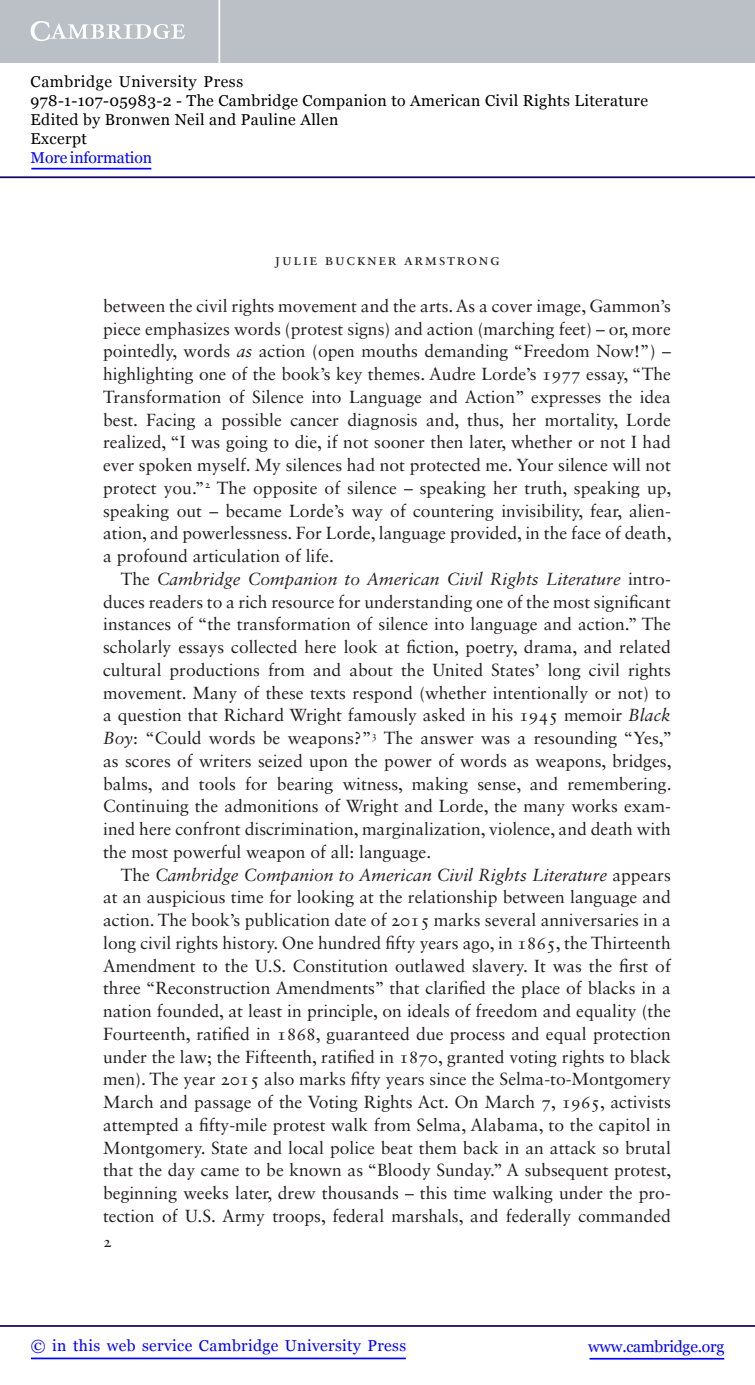
<style>
.page{position:relative;width:755px;height:1385px;background:#fff}
.page>*{position:absolute;margin:0;border:0;box-sizing:border-box;transform-origin:0 0}
.t1{font:17.5px/22.8px "Sabon LT Std";color:#231f20;text-align:justify}
.t2{font:15.75px/18.9px "Georgia";letter-spacing:.025em;color:#000}
.t3{font:15.75px "Georgia";letter-spacing:.025em;color:#00f}
.t4{font:15.75px "Sabon LT Std";letter-spacing:.1em;color:#231f20}
.t5{font:15.75px "Georgia";letter-spacing:-.015em;color:#00f}
.t6{font:15.75px "Georgia";letter-spacing:-.01em;color:#00f}
.s1{font-style:italic}
</style>
<div class="page">
<hr style="left:589px;top:1358px;width:134px;height:1px;background:#00f">
<hr style="left:0;top:1325px;width:754px;height:2px;background:#150666">
<hr style="left:31px;top:1357px;width:374px;height:2px;background:#00f">
<div style="left:0;top:0;width:754px;height:63px;background:#bac0c6"></div>
<svg style="left:31px;top:21px;width:154px;height:20px"></svg>
<hr style="left:218px;top:0;width:2px;height:63px;background:#fff">
<hr style="left:0;top:176px;width:754px;height:2px;background:#150666">
<hr style="left:31px;top:168px;width:120px;height:1px;background:#00f">
<p class="t2" style="left:31px;top:73px;width:618px">Cambridge University Press<br>978-1-107-05983-2 - The Cambridge Companion to American Civil Rights Literature Edited by Bronwen Neil and Pauline Allen<br>Excerpt</p>
<p class="t6" style="left:31px;top:148px;width:123px">More information</p>
<p class="t4" style="left:274px;top:253px;width:227px">Julie Buckner Armstrong</p>
<p class="t1" style="left:103px;top:296px;width:569px">between the civil rights movement and the arts. As a cover image, Gammon’s piece emphasizes words (protest signs) and action (marching feet) – or, more pointedly, words <span class="s1">as</span> action (open mouths demanding “Freedom Now!”) – highlighting one of the book’s key themes. Audre Lorde’s 1977 essay, “The Transformation of Silence into Language and Action” expresses the idea best. Facing a possible cancer diagnosis and, thus, her mortality, Lorde realized, “I was going to die, if not sooner then later, whether or not I had ever spoken myself. My silences had not protected me. Your silence will not protect you.” <sup>2</sup> The opposite of silence – speaking her truth, speaking up, speaking out – became Lorde’s way of countering invisibility, fear, alien&shy;ation, and powerlessness. For Lorde, language provided, in the face of death, a profound articulation of life.</p>
<p class="t1" style="left:103px;top:569px;width:570px;text-indent:18px">The <span class="s1">Cambridge Companion to American Civil Rights Literature</span> intro&shy;duces readers to a rich resource for understanding one of the most significant instances of “the transformation of silence into language and action.” The scholarly essays collected here look at fiction, poetry, drama, and related cultural productions from and about the United States’ long civil rights movement . Many of these texts respond (whether intentionally or not) to a question that Richard Wright famously asked in his 1945 memoir <span class="s1">Black Boy</span>: “Could words be weapons?” <sup>3</sup> The answer was a resounding “Yes,” as scores of writers seized upon the power of words as weapons, bridges, balms, and tools for bearing witness, making sense, and remembering.<br>Continuing the admonitions of Wright and Lorde, the many works exam&shy;ined here confront discrimination, marginalization, violence, and death with the most powerful weapon of all: language.</p>
<p class="t1" style="left:103px;top:865px;width:569px;text-indent:18px">The <span class="s1">Cambridge Companion to American Civil Rights Literature</span> appears at an auspicious time for looking at the relationship between language and action. The book’s publication date of 2015 marks several anniversaries in a long civil rights history. One hundred fifty years ago, in 1865, the Thirteenth Amendment to the U.S. Constitution outlawed slavery . It was the first of three “Reconstruction Amendments” that clarified the place of blacks in a nation founded, at least in principle, on ideals of freedom and equality (the Fourteenth , ratified in 1868, guaranteed due process and equal protection under the law; the Fifteenth , ratified in 1870, granted voting rights to black men). The year 2015 also marks fifty years since the Selma-to-Montgomery March and passage of the Voting Rights Act . On March 7, 1965, activists attempted a fifty-mile protest walk from Selma, Alabama, to the capitol in Montgomery. State and local police beat them back in an attack so brutal that the day came to be known as “Bloody Sunday.” A subsequent protest, beginning weeks later, drew thousands – this time walking under the pro&shy;tection of U.S. Army troops, federal marshals, and federally commanded</p>
<p class="t4" style="left:103px;top:1235px;width:10px">2</p>
<p class="t3" style="left:31px;top:1336px;width:376px">© in this web service Cambridge University Press</p>
<p class="t5" style="left:587px;top:1336px;width:137px">www.cambridge.org</p>
</div>
